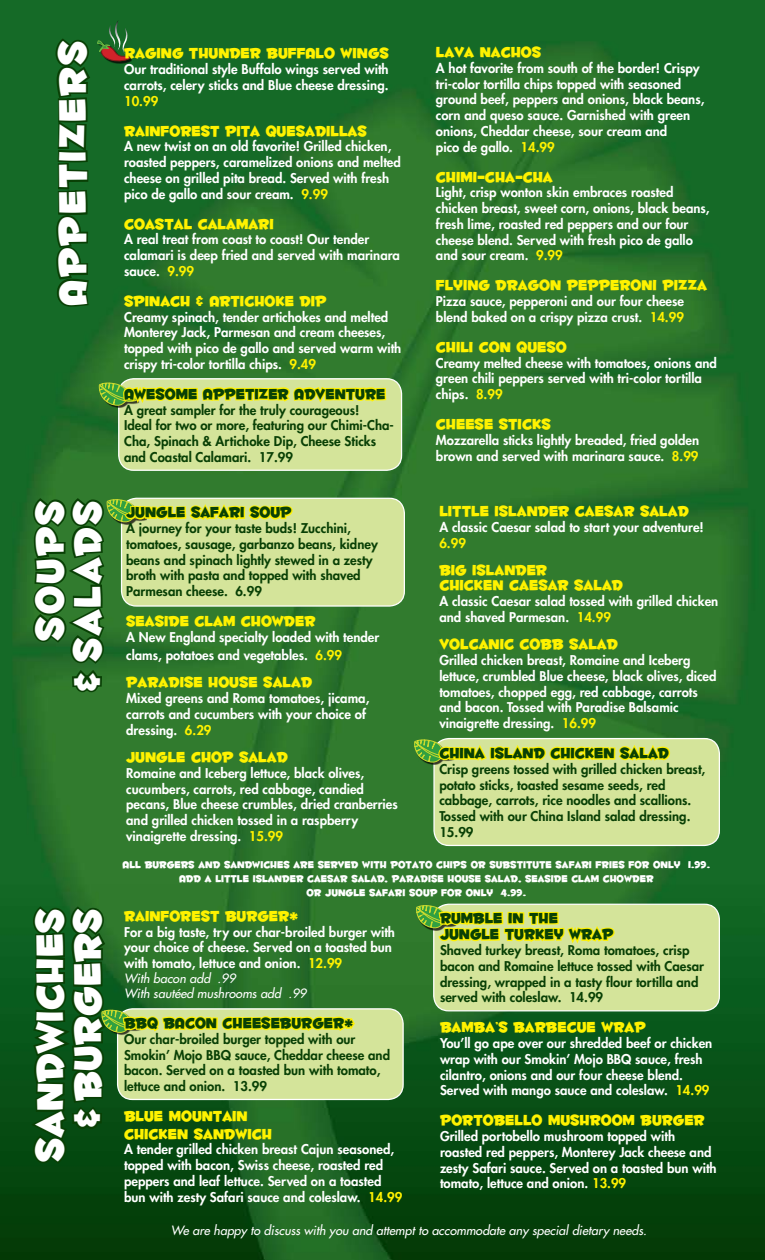
<style>
.page{position:relative;width:765px;height:1260px;background:#fff}
.page>*{position:absolute;margin:0;border:0;box-sizing:border-box;transform-origin:0 0}
.t1{font:45px/37.5px "Fontdinerdotcom Huggable";letter-spacing:.05em;color:#fff;text-align:right}
.t2{font:45px/37.5px "Fontdinerdotcom Huggable";letter-spacing:.01em;color:#fff;text-align:right}
.t3{font:17.5px/15px "Fontdinerdotcom Huggable";color:#fff200}
.t4{font:17.5px/16.2px "Fontdinerdotcom Huggable";color:#094005}
.t5{font:800 13.12px/15.8px "Futura";color:#fff}
.t6{font:800 13.12px/15.8px "Futura";color:#094005}
.t7{font:800 13.12px "Futura";color:#fff200}
.t8{font:italic 12.5px/15px "Futura";color:#fff}
.t9{font:11.88px/14.2px "Fontdinerdotcom Huggable";color:#fff;text-align:center}
.s1{color:#fff200}
</style>
<div class="page">
<img style="left:0;top:0;width:765px;height:1260px">
<div style="left:119px;top:379px;width:283px;height:91px;background:#d4e49a;border-radius:15px"></div>
<div style="left:118px;top:378px;width:284px;height:93px;border:1px solid #fff;border-radius:15px"></div>
<div style="left:122px;top:498px;width:282px;height:108px;background:#d4e49a;border-radius:15px"></div>
<div style="left:434px;top:739px;width:285px;height:106px;background:#d4e49a;border-radius:15px"></div>
<div style="left:433px;top:738px;width:287px;height:108px;border:1px solid #fff;border-radius:15px"></div>
<div style="left:98px;top:42px;width:34px;height:22px;background:#000;opacity:.75"></div>
<div style="left:118px;top:1009px;width:285px;height:90px;background:#d4e49a;border-radius:15px"></div>
<div style="left:434px;top:904px;width:285px;height:107px;background:#d4e49a;border-radius:15px"></div>
<div style="left:433px;top:904px;width:287px;height:107px;border:1px solid #fff;border-radius:15px"></div>
<svg style="left:54px;top:20px;width:76px;height:289px;background:#156020"></svg>
<svg style="left:99px;top:378px;width:289px;height:32px"></svg>
<svg style="left:31px;top:495px;width:263px;height:200px"></svg>
<svg style="left:414px;top:735px;width:258px;height:32px"></svg>
<svg style="left:416px;top:901px;width:200px;height:45px"></svg>
<svg style="left:30px;top:904px;width:327px;height:262px"></svg>
<h1 class="t1" style="left:52px;top:306px;width:266px;rotate:-90deg">APPETIZERS</h1>
<h2 class="t3" style="left:124px;top:46px;width:266px">RAGING THUNDER BUFFALO WINGS</h2>
<p class="t5" style="left:124px;top:61px;width:266px">Our traditional style Buffalo wings served with carrots, celery sticks and Blue cheese dressing.</p>
<p class="t7" style="left:124px;top:93px;width:36px">10.99</p>
<h2 class="t3" style="left:124px;top:123px;width:244px">RAINFOREST PITA QUESADILLAS</h2>
<p class="t5" style="left:124px;top:139px;width:278px">A new twist on an old favorite! Grilled chicken, roasted peppers, caramelized onions and melted cheese on grilled pita bread. Served with fresh pico de gallo and sour cream. <span class="s1">9.99</span></p>
<h2 class="t3" style="left:124px;top:216px;width:151px">COASTAL CALAMARI</h2>
<p class="t5" style="left:124px;top:232px;width:277px">A real treat from coast to coast! Our tender calamari is deep fried and served with marinara sauce. <span class="s1">9.99</span></p>
<h2 class="t3" style="left:124px;top:293px;width:204px">SPINACH &amp; ARTICHOKE DIP</h2>
<p class="t5" style="left:124px;top:309px;width:279px">Creamy spinach, tender artichokes and melted Monterey Jack, Parmesan and cream cheeses, topped with pico de gallo and served warm with crispy tri-color tortilla chips. <span class="s1">9.49</span></p>
<h2 class="t4" style="left:124px;top:385px;width:263px">AWESOME APPETIZER ADVENTURE</h2>
<p class="t6" style="left:124px;top:402px;width:271px">A great sampler for the truly courageous!<br>Ideal for two or more, featuring our Chimi-Cha-Cha, Spinach &amp; Artichoke Dip, Cheese Sticks and Coastal Calamari. 17.99</p>
<h2 class="t3" style="left:436px;top:44px;width:107px">LAVA NACHOS</h2>
<p class="t5" style="left:436px;top:60px;width:270px">A hot favorite from south of the border! Crispy tri-color tortilla chips topped with seasoned ground beef, peppers and onions, black beans, corn and queso sauce. Garnished with green onions, Cheddar cheese, sour cream and<br>pico de gallo. <span class="s1">14.99</span></p>
<h2 class="t3" style="left:436px;top:169px;width:118px">CHIMI-CHA-CHA</h2>
<p class="t5" style="left:436px;top:185px;width:275px">Light, crisp wonton skin embraces roasted chicken breast, sweet corn, onions, black beans, fresh lime, roasted red peppers and our four cheese blend. Served with fresh pico de gallo and sour cream. <span class="s1">9.99</span></p>
<h2 class="t3" style="left:436px;top:278px;width:273px">FLYING DRAGON PEPPERONI PIZZA</h2>
<p class="t5" style="left:436px;top:293px;width:250px">Pizza sauce, pepperoni and our four cheese blend baked on a crispy pizza crust. <span class="s1">14.99</span></p>
<h2 class="t3" style="left:436px;top:339px;width:132px">CHILI CON QUESO</h2>
<p class="t5" style="left:436px;top:355px;width:283px">Creamy melted cheese with tomatoes, onions and green chili peppers served with tri-color tortilla chips. <span class="s1">8.99</span></p>
<h2 class="t3" style="left:436px;top:416px;width:116px">CHEESE STICKS</h2>
<p class="t5" style="left:436px;top:432px;width:265px">Mozzarella sticks lightly breaded, fried golden brown and served with marinara sauce. <span class="s1">8.99</span></p>
<h1 class="t1" style="left:30px;top:692px;width:193px;rotate:-90deg">SOUPS<br>&amp; SALADS</h1>
<h2 class="t3" style="left:439px;top:504px;width:251px">LITTLE ISLANDER CAESAR SALAD</h2>
<h2 class="t4" style="left:126px;top:504px;width:167px">JUNGLE SAFARI SOUP</h2>
<p class="t6" style="left:126px;top:520px;width:253px">A journey for your taste buds! Zucchini, tomatoes, sausage, garbanzo beans, kidney beans and spinach lightly stewed in a zesty broth with pasta and topped with shaved Parmesan cheese. 6.99</p>
<h2 class="t3" style="left:126px;top:613px;width:191px">SEASIDE CLAM CHOWDER</h2>
<p class="t5" style="left:126px;top:628px;width:255px;line-height:18px">A New England specialty loaded with tender clams, potatoes and vegetables. <span class="s1">6.99</span></p>
<h2 class="t3" style="left:126px;top:675px;width:187px">PARADISE HOUSE SALAD</h2>
<p class="t5" style="left:126px;top:690px;width:245px">Mixed greens and Roma tomatoes, jicama, carrots and cucumbers with your choice of dressing. <span class="s1">6.29</span></p>
<h2 class="t3" style="left:126px;top:749px;width:163px">JUNGLE CHOP SALAD</h2>
<p class="t5" style="left:126px;top:765px;width:273px">Romaine and Iceberg lettuce, black olives, cucumbers, carrots, red cabbage, candied pecans, Blue cheese crumbles, dried cranberries and grilled chicken tossed in a raspberry vinaigrette dressing. <span class="s1">15.99</span></p>
<p class="t5" style="left:439px;top:519px;width:266px">A classic Caesar salad to start your adventure!</p>
<p class="t7" style="left:439px;top:535px;width:28px">6.99</p>
<h2 class="t3" style="left:439px;top:563px;width:185px">BIG ISLANDER<br>CHICKEN CAESAR SALAD</h2>
<p class="t5" style="left:439px;top:593px;width:280px">A classic Caesar salad tossed with grilled chicken and shaved Parmesan. <span class="s1">14.99</span></p>
<h2 class="t3" style="left:439px;top:637px;width:180px">VOLCANIC COBB SALAD</h2>
<p class="t5" style="left:439px;top:652px;width:279px">Grilled chicken breast, Romaine and Iceberg lettuce, crumbled Blue cheese, black olives, diced tomatoes, chopped egg, red cabbage, carrots and bacon. Tossed with Paradise Balsamic vinaigrette dressing. <span class="s1">16.99</span></p>
<h2 class="t4" style="left:439px;top:745px;width:231px">CHINA ISLAND CHICKEN SALAD</h2>
<p class="t6" style="left:439px;top:761px;width:268px">Crisp greens tossed with grilled chicken breast, potato sticks, toasted sesame seeds, red cabbage, carrots, rice noodles and scallions.<br>Tossed with our China Island salad dressing.<br>15.99</p>
<h1 class="t2" style="left:30px;top:1162px;width:254px;rotate:-90deg">SANDWICHES &amp; BURGERS</h1>
<p class="t9" style="left:123px;top:857px;width:589px">ALL BURGERS AND SANDWICHES ARE SERVED WITH POTATO CHIPS OR SUBSTITUTE SAFARI FRIES FOR ONLY 1.99.<br>ADD A LITTLE ISLANDER CAESAR SALAD, PARADISE HOUSE SALAD, SEASIDE CLAM CHOWDER<br>OR JUNGLE SAFARI SOUP FOR ONLY 4.99.</p>
<h2 class="t3" style="left:124px;top:908px;width:176px">RAINFOREST BURGER*</h2>
<p class="t5" style="left:124px;top:924px;width:272px">For a big taste, try our char-broiled burger with your choice of cheese. Served on a toasted bun with tomato, lettuce and onion. <span class="s1">12.99</span></p>
<p class="t8" style="left:124px;top:971px;width:184px">With bacon add .99<br>With sautéed mushrooms add .99</p>
<h2 class="t4" style="left:124px;top:1015px;width:231px">BBQ BACON CHEESEBURGER*</h2>
<p class="t6" style="left:124px;top:1031px;width:268px">Our char-broiled burger topped with our Smokin’ Mojo BBQ sauce, Cheddar cheese and bacon. Served on a toasted bun with tomato, lettuce and onion. 13.99</p>
<h2 class="t3" style="left:124px;top:1107px;width:149px;line-height:17.5px">BLUE MOUNTAIN<br>CHICKEN SANDWICH</h2>
<p class="t5" style="left:124px;top:1142px;width:280px">A tender grilled chicken breast Cajun seasoned, topped with bacon, Swiss cheese, roasted red peppers and leaf lettuce. Served on a toasted bun with zesty Safari sauce and coleslaw. <span class="s1">14.99</span></p>
<h2 class="t4" style="left:440px;top:909px;width:175px">RUMBLE IN THE<br>JUNGLE TURKEY WRAP</h2>
<p class="t6" style="left:440px;top:942px;width:266px">Shaved turkey breast, Roma tomatoes, crisp bacon and Romaine lettuce tossed with Caesar dressing, wrapped in a tasty flour tortilla and served with coleslaw. 14.99</p>
<h2 class="t3" style="left:440px;top:1019px;width:207px">BAMBA’S BARBECUE WRAP</h2>
<p class="t5" style="left:440px;top:1035px;width:274px">You’ll go ape over our shredded beef or chicken wrap with our Smokin’ Mojo BBQ sauce, fresh cilantro, onions and our four cheese blend.<br>Served with mango sauce and coleslaw. <span class="s1">14.99</span></p>
<h2 class="t3" style="left:440px;top:1112px;width:266px">PORTOBELLO MUSHROOM BURGER</h2>
<p class="t5" style="left:440px;top:1128px;width:278px">Grilled portobello mushroom topped with roasted red peppers, Monterey Jack cheese and zesty Safari sauce. Served on a toasted bun with tomato, lettuce and onion. <span class="s1">13.99</span></p>
<p class="t8" style="left:171px;top:1223px;width:478px">We are happy to discuss with you and attempt to accommodate any special dietary needs.</p>
</div>
